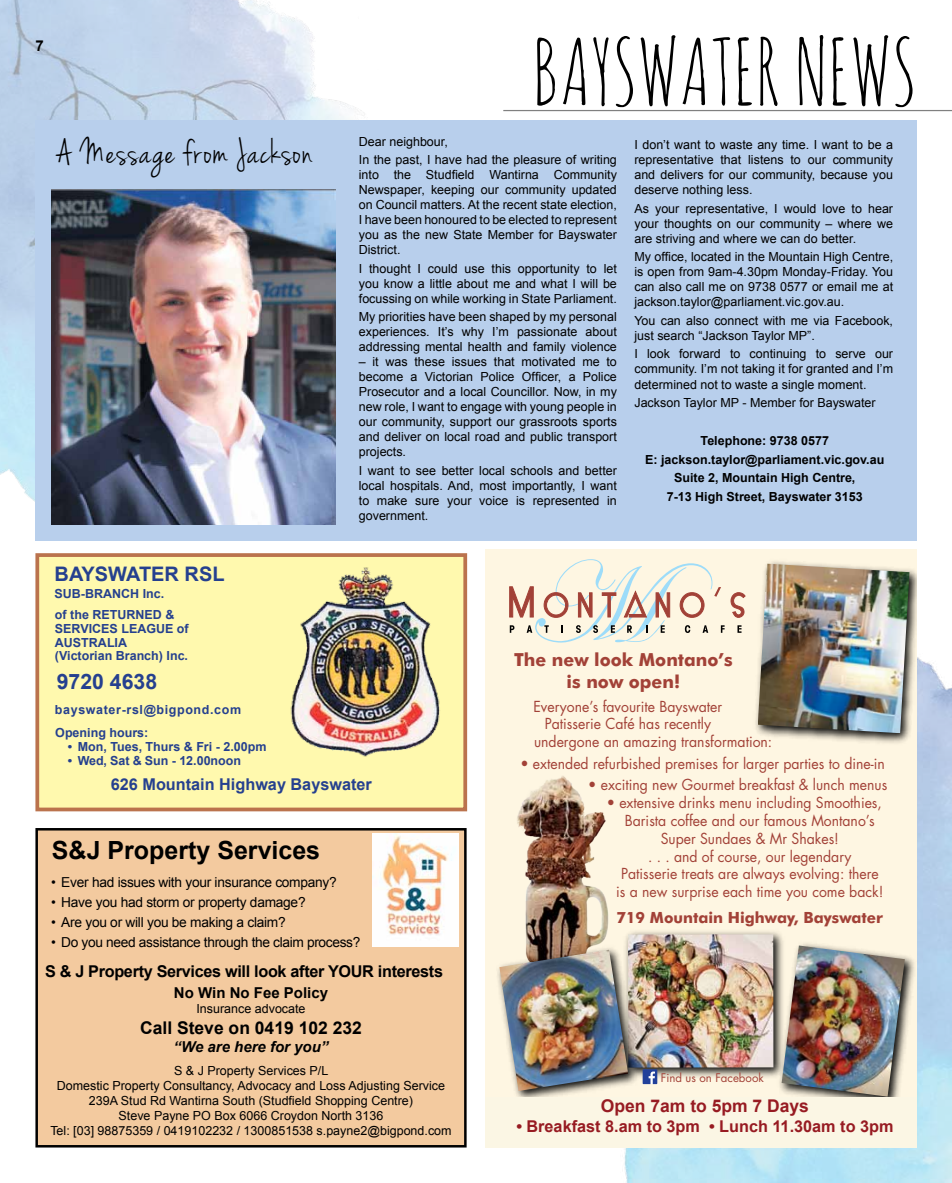
<style>
.page{position:relative;width:952px;height:1183px;background:#fff}
.page>*{position:absolute;margin:0;border:0;box-sizing:border-box;transform-origin:0 0}
.t1{font:90px "Amatic SC";color:#000}
.t2{font:37.5px "Jenna Sue";letter-spacing:.04em;color:#000}
.t3{font:700 25px "Arial";color:#000}
.t4{font:700 21.25px "Arial";color:#25408f}
.t5{font:700 20px "Arial";color:#25408f}
.t6{font:700 18px/21.6px "Futura BT";color:#a24137;text-align:center}
.t7{font:700 17.5px "Arial";color:#000}
.t8{font:700 17.5px "Arial";color:#971b22}
.t9{font:700 16.25px "Arial";letter-spacing:-.02em;color:#000}
.t10{font:700 16.25px "Arial";color:#971b22}
.t11{font:700 16.25px "Arial";color:#25408f}
.t12{font:700 15.38px "Futura BT";color:#a24137}
.t13{font:700 15px "Arial";color:#000}
.t14{font:italic 700 15px "Arial";color:#000}
.t15{font:14.75px "Futura";color:#a24137;scale:.95 1}
.t16{font:13.75px "Arial";letter-spacing:-.02em;color:#000}
.t17{font:12.5px/15px "Arial";color:#000;text-align:justify}
.t18{font:700 12.5px/13.8px "Arial";color:#25408f}
.t19{font:700 12.5px/18.5px "Arial";color:#000;text-align:center}
.t20{font:700 12.5px "Arial";letter-spacing:.05em;color:#25408f}
.t21{font:11.62px "Futura";color:#a24137}
</style>
<div class="page">
<img style="left:0;top:0;width:365px;height:502px">
<img style="left:505px;top:588px;width:447px;height:594px">
<div style="left:35px;top:120px;width:881px;height:420px;background:#b8cfec"></div>
<hr style="left:503px;top:110px;width:449px;height:1px;background:#000">
<div style="left:35px;top:553px;width:432px;height:258px;background:#fff9ae;border:4px solid #bb734d"></div>
<img style="left:290px;top:567px;width:150px;height:190px">
<div style="left:485px;top:549px;width:431px;height:598px;background:#fbf6e4"></div>
<img style="left:755px;top:561px;width:161px;height:182px">
<img style="left:758px;top:563px;width:151px;height:170px">
<svg style="left:737px;top:625px;width:4px;height:7px"></svg>
<svg style="left:730px;top:592px;width:16px;height:26px"></svg>
<svg style="left:509px;top:559px;width:215px;height:84px"></svg>
<img style="left:517px;top:776px;width:92px;height:166px">
<img style="left:625px;top:931px;width:157px;height:150px">
<img style="left:628px;top:934px;width:145px;height:133px">
<img style="left:774px;top:938px;width:141px;height:151px">
<img style="left:781px;top:945px;width:124px;height:151px">
<svg style="left:643px;top:1068px;width:14px;height:15px"></svg>
<img style="left:497px;top:942px;width:146px;height:154px">
<img style="left:499px;top:949px;width:129px;height:141px">
<div style="left:37px;top:829px;width:428px;height:316px;background:#f3ca9f"></div>
<div style="left:35px;top:827px;width:431px;height:320px;border:2px solid #000"></div>
<img style="left:372px;top:833px;width:86px;height:113px">
<img style="left:51px;top:190px;width:284px;height:334px">
<p class="t13" style="left:35px;top:36px;width:10px">7</p>
<h1 class="t1" style="left:532px;top:14px;width:386px">BAYSWATER NEWS</h1>
<h2 class="t2" style="left:57px;top:130px;width:257px">A Message from Jackson</h2>
<p class="t17" style="left:359px;top:132px;width:260px;line-height:18.5px">Dear neighbour,<br>In the past, I have had the pleasure of writing</p>
<p class="t17" style="left:359px;top:167px;width:260px">into the Studfield Wantirna Community Newspaper, keeping our community updated on Council matters. At the recent state election, I have been honoured to be elected to represent you as the new State Member for Bayswater District.</p>
<p class="t17" style="left:359px;top:261px;width:260px">I thought I could use this opportunity to let you know a little about me and what I will be focussing on while working in State Parliament.</p>
<p class="t17" style="left:359px;top:309px;width:259px">My priorities have been shaped by my personal experiences. It’s why I’m passionate about addressing mental health and family violence</p>
<p class="t17" style="left:359px;top:354px;width:259px">– it was these issues that motivated me to become a Victorian Police Officer, a Police Prosecutor and a local Councillor. Now, in my new role, I want to engage with young people in our community, support our grassroots sports and deliver on local road and public transport projects.</p>
<p class="t17" style="left:359px;top:463px;width:260px">I want to see better local schools and better local hospitals. And, most importantly, I want to make sure your voice is represented in government.</p>
<p class="t17" style="left:634px;top:137px;width:260px">I don’t want to waste any time. I want to be a representative that listens to our community and delivers for our community, because you deserve nothing less.</p>
<p class="t17" style="left:634px;top:201px;width:260px">As your representative, I would love to hear your thoughts on our community – where we are striving and where we can do better.</p>
<p class="t17" style="left:634px;top:249px;width:260px">My office, located in the Mountain High Centre, is open from 9am-4.30pm Monday-Friday. You can also call me on 9738 0577 or email me at jackson.taylor@parliament.vic.gov.au.</p>
<p class="t17" style="left:634px;top:313px;width:260px">You can also connect with me via Facebook, just search “Jackson Taylor MP”.</p>
<p class="t17" style="left:634px;top:346px;width:260px">I look forward to continuing to serve our community. I’m not taking it for granted and I’m determined not to waste a single moment.</p>
<p class="t17" style="left:634px;top:395px;width:243px">Jackson Taylor MP - Member for Bayswater</p>
<p class="t19" style="left:645px;top:432px;width:241px">Telephone: 9738 0577<br>E: jackson.taylor@parliament.vic.gov.au<br>Suite 2, Mountain High Centre,<br>7-13 High Street, Bayswater 3153</p>
<h3 class="t5" style="left:55px;top:560px;width:172px">BAYSWATER RSL</h3>
<p class="t18" style="left:55px;top:582px;width:121px;line-height:21.5px">SUB-BRANCH Inc. of the RETURNED &amp;</p>
<p class="t18" style="left:55px;top:621px;width:135px">SERVICES LEAGUE of<br>AUSTRALIA<br>(Victorian Branch) Inc.</p>
<h3 class="t4" style="left:57px;top:667px;width:102px">9720 4638</h3>
<p class="t18" style="left:55px;top:726px;width:95px">Opening hours:</p>
<p class="t18" style="left:68px;top:739px;width:200px">• Mon, Tues, Thurs &amp; Fri - 2.00pm</p>
<p class="t18" style="left:68px;top:753px;width:175px">• Wed, Sat &amp; Sun - 12.00noon</p>
<p class="t20" style="left:55px;top:701px;width:188px">bayswater-rsl@bigpond.com</p>
<h3 class="t11" style="left:111px;top:772px;width:262px">626 Mountain Highway Bayswater</h3>
<h3 class="t3" style="left:52px;top:833px;width:270px">S&amp;J Property Services</h3>
<p class="t16" style="left:51px;top:872px;width:287px">• Ever had issues with your insurance company?</p>
<p class="t16" style="left:51px;top:892px;width:256px">• Have you had storm or property damage?</p>
<p class="t16" style="left:51px;top:912px;width:236px">• Are you or will you be making a claim?</p>
<p class="t16" style="left:51px;top:932px;width:311px">• Do you need assistance through the claim process?</p>
<h3 class="t9" style="left:45px;top:960px;width:399px">S &amp; J Property Services will look after YOUR interests</h3>
<p class="t13" style="left:174px;top:982px;width:156px">No Win No Fee Policy</p>
<p class="t17" style="left:196px;top:1001px;width:111px">Insurance advocate</p>
<h3 class="t7" style="left:140px;top:1016px;width:223px">Call Steve on 0419 102 232</h3>
<p class="t14" style="left:174px;top:1036px;width:156px">“We are here for you”</p>
<p class="t17" style="left:50px;top:1062px;width:403px;text-align:center">S &amp; J Property Services P/L<br>Domestic Property Consultancy, Advocacy and Loss Adjusting Service 239A Stud Rd Wantirna South (Studfield Shopping Centre)<br>Steve Payne PO Box 6066 Croydon North 3136<br>Tel: [03] 98875359 / 0419102232 / 1300851538 s.payne2@bigpond.com</p>
<h3 class="t6" style="left:514px;top:648px;width:220px">The new look Montano’s is now open!</h3>
<p class="t15" style="left:533px;top:696px;width:200px">Everyone’s favourite Bayswater</p>
<p class="t15" style="left:545px;top:714px;width:177px">Patisserie Café has recently</p>
<p class="t15" style="left:534px;top:732px;width:252px">undergone an amazing transformation:</p>
<p class="t15" style="left:520px;top:753px;width:385px">• extended refurbished premises for larger parties to dine-in</p>
<p class="t15" style="left:588px;top:775px;width:316px">• exciting new Gourmet breakfast &amp; lunch menus</p>
<p class="t15" style="left:607px;top:793px;width:291px">• extensive drinks menu including Smoothies,</p>
<p class="t15" style="left:625px;top:810px;width:264px">Barista coffee and our famous Montano’s</p>
<p class="t15" style="left:661px;top:828px;width:189px">Super Sundaes &amp; Mr Shakes!</p>
<p class="t15" style="left:648px;top:846px;width:216px">. . . and of course, our legendary</p>
<p class="t15" style="left:621px;top:864px;width:273px">Patisserie treats are always evolving: there</p>
<p class="t15" style="left:616px;top:881px;width:283px">is a new surprise each time you come back!</p>
<p class="t12" style="left:616px;top:907px;width:268px">719 Mountain Highway, Bayswater</p>
<p class="t21" style="left:661px;top:1070px;width:104px">Find us on Facebook</p>
<h3 class="t8" style="left:601px;top:1093px;width:210px">Open 7am to 5pm 7 Days</h3>
<h3 class="t10" style="left:516px;top:1114px;width:379px">• Breakfast 8.am to 3pm • Lunch 11.30am to 3pm</h3>
</div>
